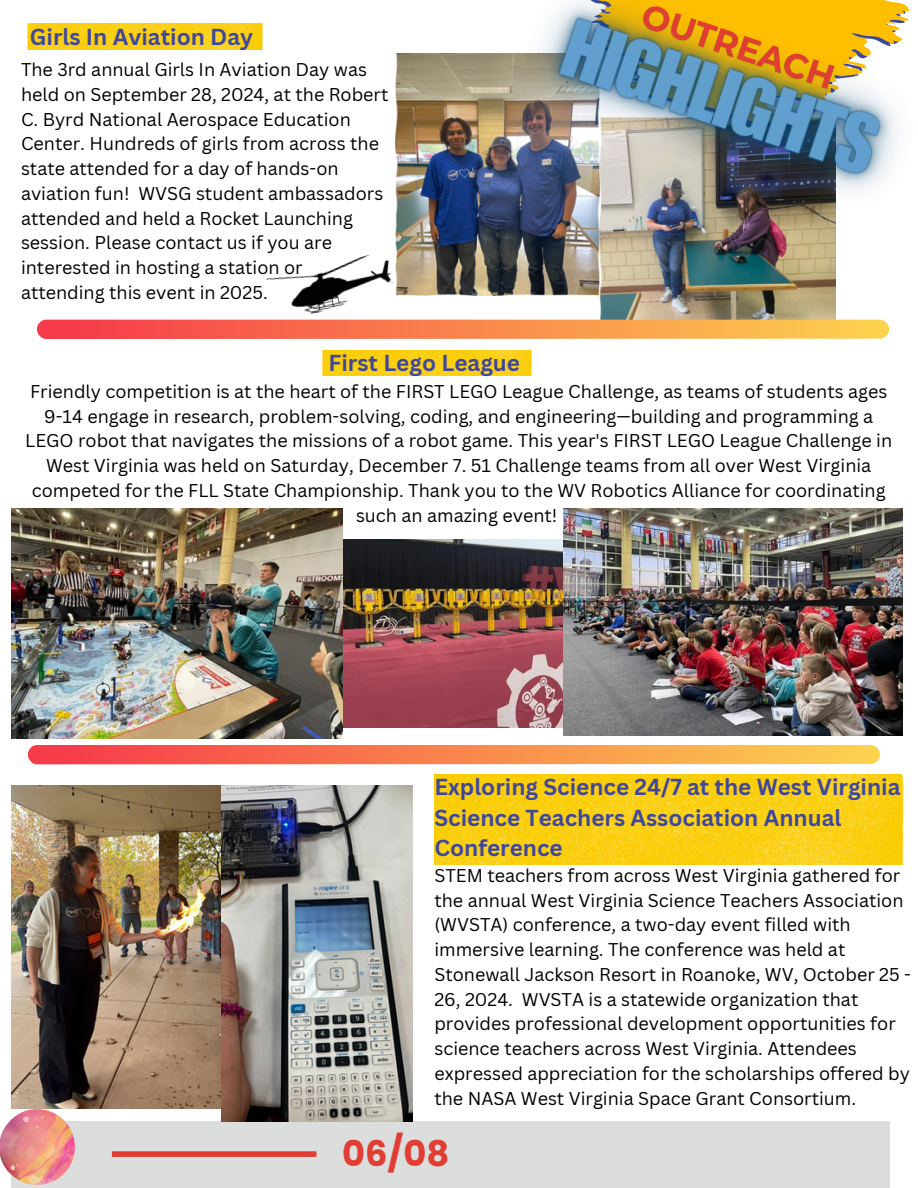
<style>
.page{position:relative;width:918px;height:1188px;background:#fff}
.page>*{position:absolute;margin:0;border:0;box-sizing:border-box;transform-origin:0 0}
.t1{font:700 35.25px "Poppins";color:#e23d33}
.t2{font:700 22.5px/30.3px "Canva Sans";color:#3f479d}
.t3{font:18px/24.8px "Canva Sans";color:#000}
</style>
<div class="page">
<div style="left:11px;top:1121px;width:878px;height:67px;background:#dcdddd"></div>
<div style="left:112px;top:1151px;width:204px;height:6px;background:#e23d33"></div>
<img style="left:0;top:1109px;width:74px;height:75px">
<img style="left:266px;top:255px;width:130px;height:59px">
<img style="left:396px;top:54px;width:44px;height:242px">
<img style="left:600px;top:309px;width:235px;height:11px">
<img style="left:11px;top:786px;width:210px;height:323px">
<img style="left:221px;top:786px;width:191px;height:335px">
<div style="left:28px;top:745px;width:852px;height:19px;background:linear-gradient(to right,#f6364b,#fdd44f);border-radius:10px"></div>
<div style="left:37px;top:320px;width:852px;height:19px;background:linear-gradient(to right,#f6364b,#fdd44f);border-radius:10px"></div>
<img style="left:323px;top:351px;width:209px;height:25px">
<img style="left:27px;top:23px;width:235px;height:26px">
<img style="left:434px;top:775px;width:469px;height:90px">
<img style="left:342px;top:540px;width:221px;height:188px">
<img style="left:11px;top:509px;width:331px;height:229px">
<img style="left:563px;top:509px;width:340px;height:227px">
<img style="left:440px;top:0;width:470px;height:309px">
<img style="left:633px;top:0;width:209px;height:99px">
<p class="t2" style="left:30px;top:21px;width:225px">Girls In Aviation Day</p>
<h4 class="t3" style="left:21px;top:57px;width:369px">The 3rd annual Girls In Aviation Day was held on September 28, 2024, at the Robert C. Byrd National Aerospace Education Center. Hundreds of girls from across the state attended for a day of hands-on aviation fun! WVSG student ambassadors attended and held a Rocket Launching session. Please contact us if you are interested in hosting a station or attending this event in 2025.</h4>
<p class="t2" style="left:328px;top:348px;width:193px">First Lego League</p>
<p class="t3" style="left:25px;top:378px;width:868px;text-align:center">Friendly competition is at the heart of the FIRST LEGO League Challenge, as teams of students ages 9-14 engage in research, problem-solving, coding, and engineering—building and programming a LEGO robot that navigates the missions of a robot game. This year's FIRST LEGO League Challenge in West Virginia was held on Saturday, December 7. 51 Challenge teams from all over West Virginia competed for the FLL State Championship. Thank you to the WV Robotics Alliance for coordinating such an amazing event!</p>
<p class="t2" style="left:434px;top:771px;width:468px">Exploring Science 24/7 at the West Virginia<br>Science Teachers Association Annual<br>Conference</p>
<p class="t3" style="left:434px;top:862px;width:478px">STEM teachers from across West Virginia gathered for the annual West Virginia Science Teachers Association (WVSTA) conference, a two-day event filled with immersive learning. The conference was held at Stonewall Jackson Resort in Roanoke, WV, October 25 - 26, 2024. WVSTA is a statewide organization that provides professional development opportunities for science teachers across West Virginia. Attendees expressed appreciation for the scholarships offered by the NASA West Virginia Space Grant Consortium.</p>
<p class="t1" style="left:342px;top:1129px;width:109px">06/08</p>
</div>
